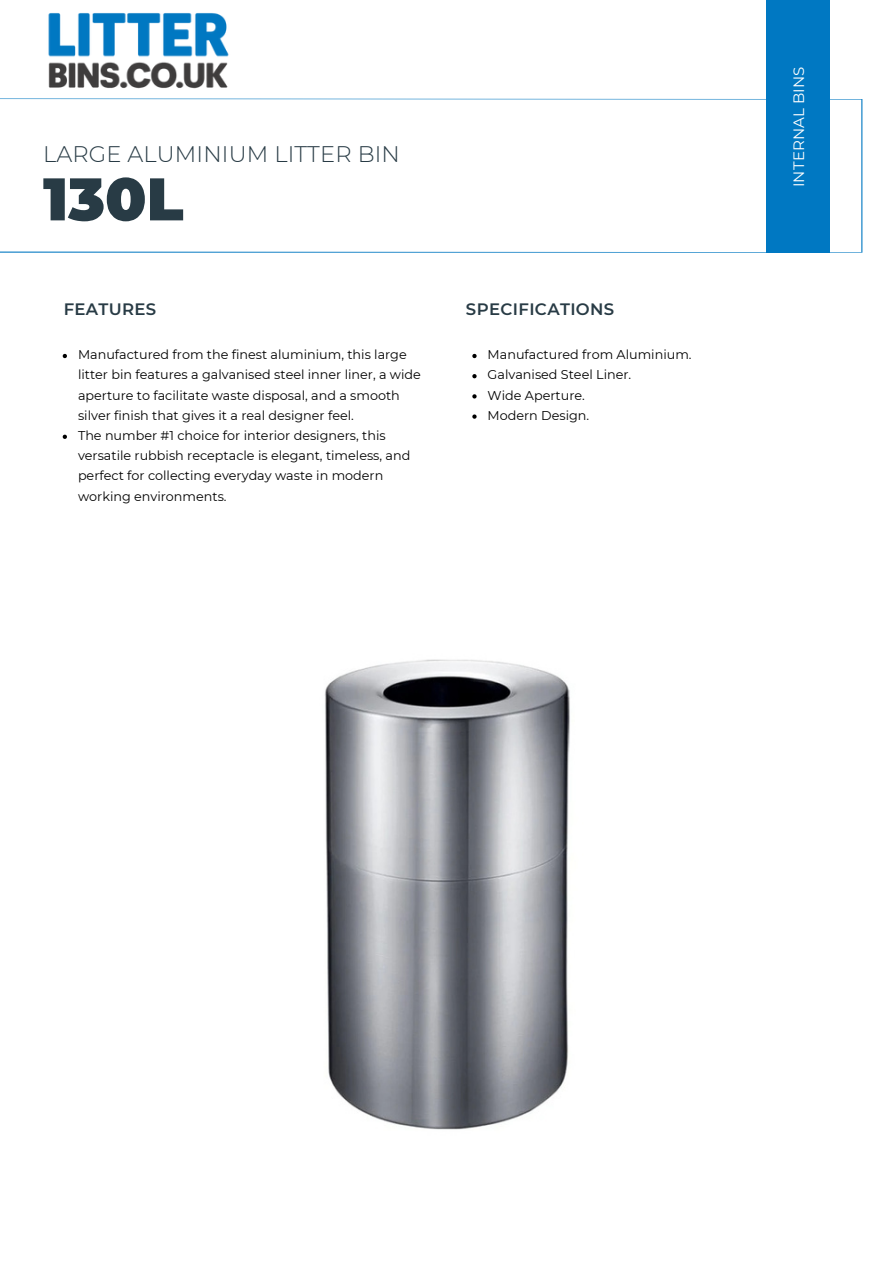
<style>
.page{position:relative;width:894px;height:1264px;background:#fff}
.page>*{position:absolute;margin:0;border:0;box-sizing:border-box;transform-origin:0 0}
.t1{font:900 60px "Montserrat";color:#283b45}
.t2{font:300 22.5px "Montserrat";letter-spacing:.005em;color:#283b45}
.t3{font:600 16.5px "Montserrat";letter-spacing:.02em;color:#283b45}
.t4{font:15px "Montserrat";letter-spacing:.01em;color:#fff}
.t5{font:12.75px/20.2px "Montserrat";color:#000}
</style>
<div class="page">
<svg style="left:0;top:98px;width:862px;height:155px"></svg>
<div style="left:765px;top:0;width:64px;height:252px;background:#0078c2"></div>
<img style="left:48px;top:13px;width:181px;height:76px">
<img style="left:325px;top:659px;width:245px;height:471px">
<svg style="left:63px;top:354px;width:4px;height:4px"></svg>
<svg style="left:63px;top:434px;width:4px;height:5px"></svg>
<svg style="left:472px;top:354px;width:4px;height:4px"></svg>
<svg style="left:472px;top:374px;width:4px;height:4px"></svg>
<svg style="left:472px;top:394px;width:4px;height:4px"></svg>
<svg style="left:472px;top:414px;width:4px;height:5px"></svg>
<p class="t2" style="left:43px;top:140px;width:358px">LARGE ALUMINIUM LITTER BIN</p>
<p class="t1" style="left:43px;top:162px;width:142px">130L</p>
<h4 class="t3" style="left:64px;top:299px;width:94px">FEATURES</h4>
<h4 class="t3" style="left:466px;top:299px;width:150px">SPECIFICATIONS</h4>
<h3 class="t5" style="left:78px;top:344px;width:344px">Manufactured from the finest aluminium, this large litter bin features a galvanised steel inner liner, a wide aperture to facilitate waste disposal, and a smooth silver finish that gives it a real designer feel.</h3>
<h3 class="t5" style="left:78px;top:425px;width:334px">The number #1 choice for interior designers, this versatile rubbish receptacle is elegant, timeless, and perfect for collecting everyday waste in modern working environments.</h3>
<p class="t5" style="left:487px;top:344px;width:205px">Manufactured from Aluminium.</p>
<p class="t5" style="left:487px;top:365px;width:145px">Galvanised Steel Liner.</p>
<p class="t5" style="left:487px;top:385px;width:99px">Wide Aperture.</p>
<p class="t5" style="left:487px;top:405px;width:103px">Modern Design.</p>
<p class="t4" style="left:789px;top:187px;width:124px;rotate:-90deg">WHEELED BINS</p>
<p class="t4" style="left:789px;top:187px;width:122px;rotate:-90deg">INTERNAL BINS</p>
</div>
